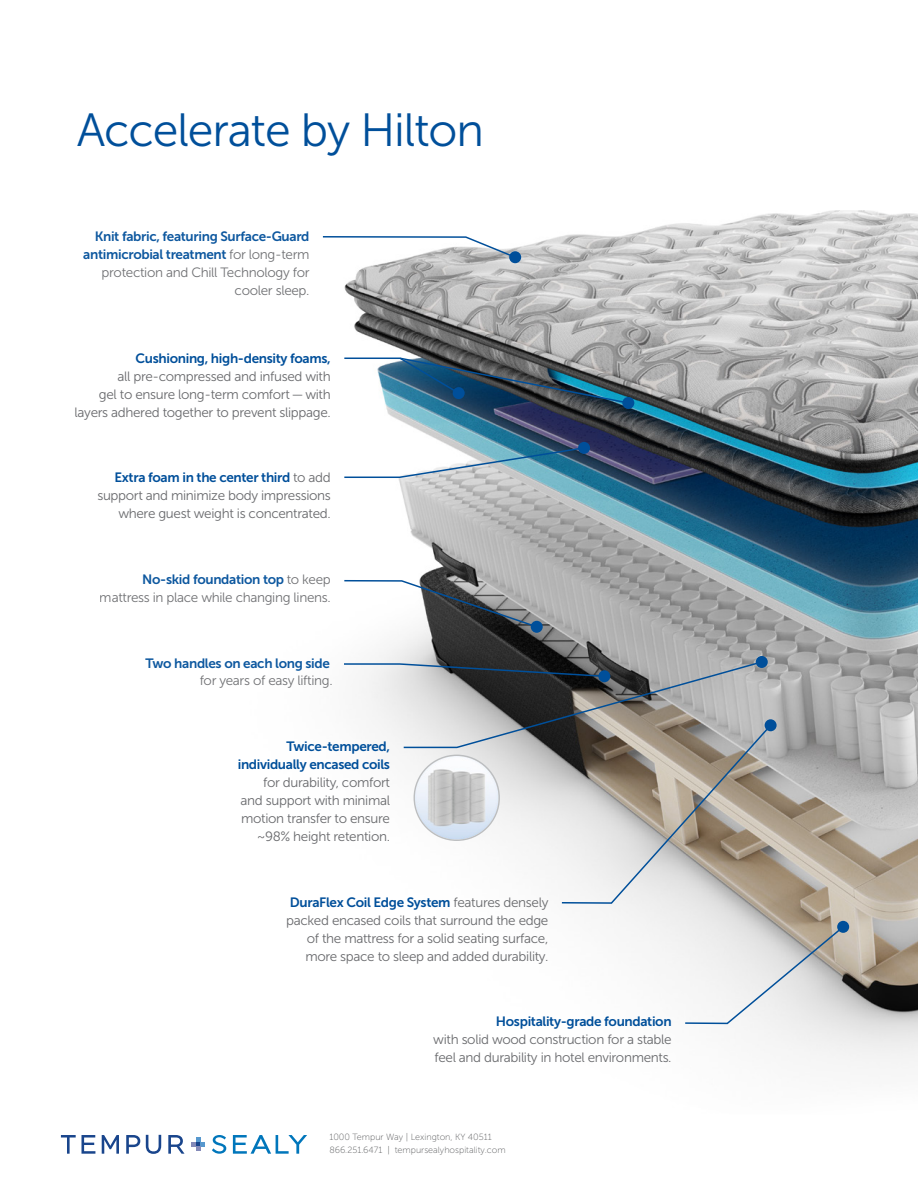
<style>
.page{position:relative;width:918px;height:1188px;background:#fff}
.page>*{position:absolute;margin:0;border:0;box-sizing:border-box;transform-origin:0 0}
.t1{font:46.5px "Museo Sans 300";letter-spacing:-.025em;color:#004f9a}
.t2{font:13.5px/18px "Museo Sans 300";letter-spacing:-.025em;color:#696a6d;text-align:right}
.t3{font:13.5px/18px "Museo Sans 700";letter-spacing:-.025em;color:#004f9a;text-align:right}
.t4{font:9px/13.5px "Museo Sans 100";color:#58595b}
.s1{font-family:"Museo Sans 300";color:#696a6d}
</style>
<div class="page">
<img style="left:344px;top:210px;width:574px;height:856px">
<div style="left:622px;top:397px;width:12px;height:12px;background:#004f9a;border-radius:50%"></div>
<svg style="left:344px;top:446px;width:242px;height:33px"></svg>
<div style="left:578px;top:442px;width:12px;height:12px;background:#004f9a;border-radius:50%"></div>
<svg style="left:344px;top:579px;width:195px;height:50px"></svg>
<div style="left:531px;top:621px;width:12px;height:12px;background:#004f9a;border-radius:50%"></div>
<div style="left:756px;top:656px;width:12px;height:12px;background:#004f9a;border-radius:50%"></div>
<svg style="left:344px;top:660px;width:429px;height:245px"></svg>
<div style="left:765px;top:719px;width:12px;height:12px;background:#004f9a;border-radius:50%"></div>
<svg style="left:684px;top:925px;width:161px;height:100px"></svg>
<div style="left:837px;top:921px;width:12px;height:12px;background:#004f9a;border-radius:50%"></div>
<svg style="left:344px;top:356px;width:286px;height:49px;background:#5a7484"></svg>
<div style="left:453px;top:387px;width:12px;height:12px;background:#004f9a;border-radius:50%"></div>
<img style="left:415px;top:756px;width:84px;height:84px;border-radius:42px">
<svg style="left:322px;top:235px;width:195px;height:24px"></svg>
<div style="left:509px;top:251px;width:12px;height:12px;background:#004f9a;border-radius:50%"></div>
<svg style="left:212px;top:1135px;width:14px;height:19px"></svg>
<svg style="left:233px;top:1135px;width:74px;height:19px"></svg>
<svg style="left:61px;top:1135px;width:15px;height:19px"></svg>
<svg style="left:82px;top:1135px;width:13px;height:19px"></svg>
<svg style="left:102px;top:1135px;width:17px;height:19px"></svg>
<svg style="left:126px;top:1135px;width:14px;height:19px"></svg>
<svg style="left:168px;top:1135px;width:17px;height:19px"></svg>
<svg style="left:146px;top:1135px;width:15px;height:19px"></svg>
<svg style="left:191px;top:1137px;width:14px;height:14px"></svg>
<h1 class="t1" style="left:77px;top:105px;width:409px">Accelerate by Hilton</h1>
<p class="t3" style="left:83px;top:227px;width:228px">Knit fabric, featuring Surface-Guard antimicrobial treatment <span class="s1">for long-term</span></p>
<p class="t2" style="left:102px;top:263px;width:209px">protection and Chill Technology for cooler sleep.</p>
<p class="t3" style="left:136px;top:349px;width:197px">Cushioning, high-density foams,</p>
<p class="t2" style="left:75px;top:367px;width:258px">all pre-compressed and infused with<br>gel to ensure long-term comfort—with layers adhered together to prevent slippage.</p>
<p class="t3" style="left:115px;top:469px;width:218px">Extra foam in the center third <span class="s1">to add</span></p>
<p class="t2" style="left:97px;top:487px;width:235px">support and minimize body impressions where guest weight is concentrated.</p>
<p class="t3" style="left:142px;top:570px;width:190px">No-skid foundation top <span class="s1">to keep</span></p>
<p class="t2" style="left:100px;top:588px;width:233px">mattress in place while changing linens.</p>
<p class="t3" style="left:145px;top:654px;width:186px">Two handles on each long side</p>
<p class="t2" style="left:200px;top:672px;width:135px">for years of easy lifting.</p>
<p class="t3" style="left:238px;top:737px;width:154px">Twice-tempered, individually encased coils</p>
<p class="t2" style="left:241px;top:774px;width:151px">for durability, comfort and support with minimal motion transfer to ensure ~98% height retention.</p>
<p class="t3" style="left:290px;top:893px;width:260px">DuraFlex Coil Edge System <span class="s1">features densely</span></p>
<p class="t2" style="left:305px;top:911px;width:245px;text-align:justify;text-indent:-19px">packed encased coils that surround the edge of the mattress for a solid seating surface, more space to sleep and added durability.</p>
<p class="t3" style="left:496px;top:1013px;width:177px">Hospitality-grade foundation</p>
<p class="t2" style="left:433px;top:1031px;width:240px;text-align:left">with solid wood construction for a stable feel and durability in hotel environments.</p>
<p class="t4" style="left:329px;top:1130px;width:178px">1000 Tempur Way | Lexington, KY 40511<br>866.251.6471 | tempursealyhospitality.com</p>
</div>
